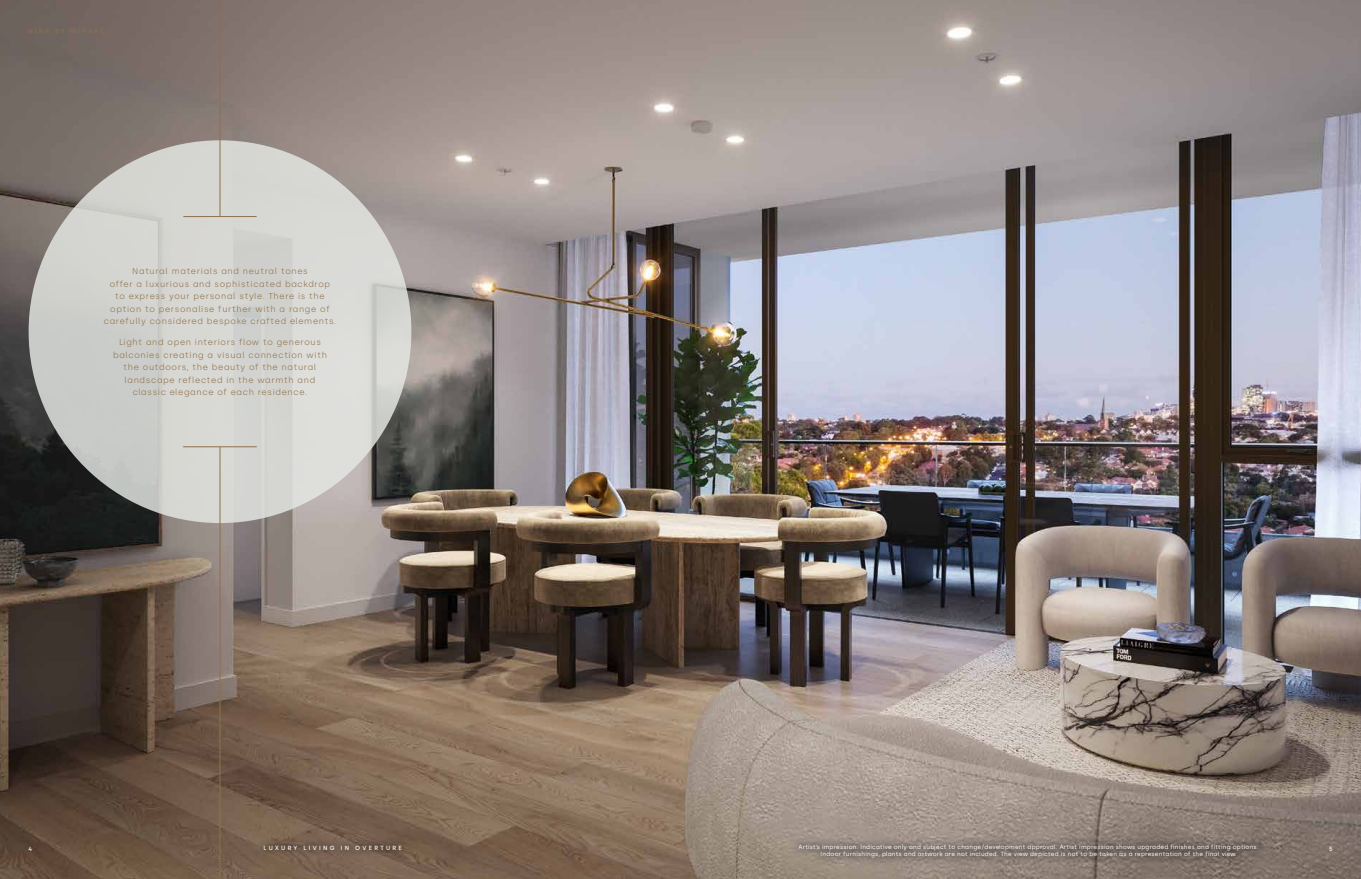
<style>
.page{position:relative;width:1361px;height:879px;background:#fff}
.page>*{position:absolute;margin:0;border:0;box-sizing:border-box;transform-origin:0 0}
.t1{font:300 8.5px/12.5px "Silka";letter-spacing:.08em;color:#8f704a;text-align:center}
.t2{font:6px/7.5px "Silka";letter-spacing:.04em;color:#fff;text-align:center}
.t3{font:500 6px "Silka";letter-spacing:.375em;color:#fff}
</style>
<div class="page">
<img style="left:0;top:0;width:1361px;height:879px">
<div style="left:29px;top:140px;width:382px;height:383px;background:linear-gradient(to right,#cbcdc9,#dbdcd8);border-radius:50%"></div>
<hr style="left:220px;top:0;width:1px;height:216px;background:#8f704a">
<hr style="left:183px;top:216px;width:74px;height:1px;background:#8f704a">
<hr style="left:220px;top:447px;width:1px;height:432px;background:#8f704a">
<hr style="left:183px;top:446px;width:74px;height:1px;background:#8f704a">
<div style="left:789px;top:835px;width:477px;height:31px;background:#000;opacity:.3"></div>
<div style="left:255px;top:836px;width:156px;height:23px;background:#000;opacity:.3"></div>
<p class="t1" style="left:104px;top:265px;width:234px">Natural materials and neutral tones<br>offer a luxurious and sophisticated backdrop<br>to express your personal style. There is the option to personalise further with a range of carefully considered bespoke crafted elements.</p>
<p class="t1" style="left:113px;top:336px;width:215px">Light and open interiors flow to generous balconies creating a visual connection with the outdoors, the beauty of the natural landscape reflected in the warmth and classic elegance of each residence.</p>
<p class="t2" style="left:798px;top:843px;width:461px">Artist’s impression. Indicative only and subject to change/development approval. Artist impression shows upgraded finishes and fitting options.<br>Indoor furnishings, plants and artwork are not included. The view depicted is not to be taken as a representation of the final view.</p>
<p class="t3" style="left:263px;top:844px;width:140px">LUXURY LIVING IN OVERTURE</p>
<p class="t3" style="left:28px;top:845px;width:5px">4</p>
<p class="t3" style="left:1329px;top:845px;width:5px">5</p>
</div>
